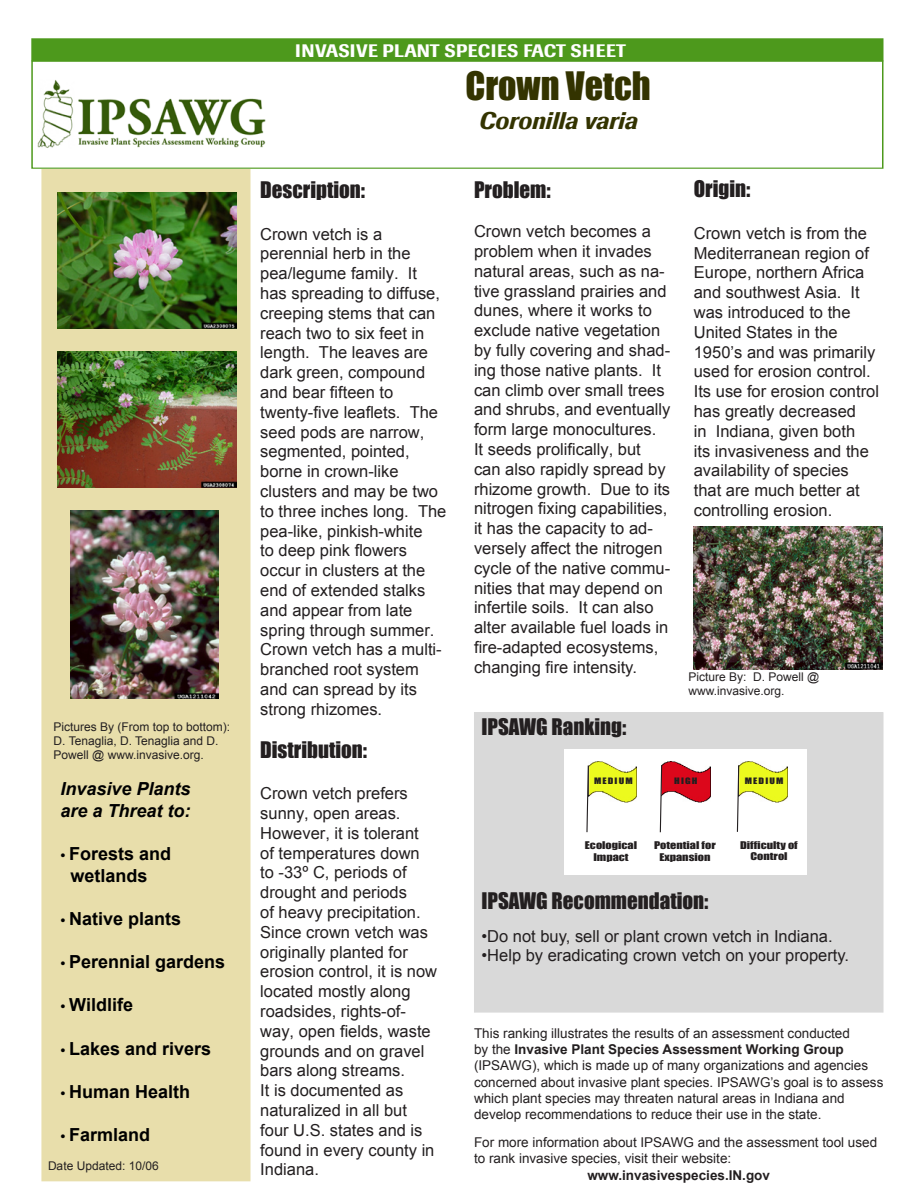
<style>
.page{position:relative;width:918px;height:1188px;background:#fff}
.page>*{position:absolute;margin:0;border:0;box-sizing:border-box;transform-origin:0 0}
.t1{font:36px "Impact";color:#330}
.t2{font:italic 500 24px "Imago";color:#330}
.t3{font:21px "Impact";color:#231f20}
.t4{font:700 18px "Arial";color:#000}
.t5{font:500 18px "Imago";letter-spacing:.02em;color:#fff}
.t6{font:italic 700 18px "Arial";color:#000}
.t7{font:16.5px/19.8px "Arial";color:#231f20}
.heading_1{font:13.5px/16.2px "Arial";color:#231f20}
.heading_1-2{font:700 13.5px "Arial";color:#231f20}
.t8{font:12px/14.4px "Arial";color:#231f20}
.t9{font:9.75px/11.7px "Impact";color:#231f20;text-align:center;scale:1.25 1}
.t10{font:8.1px "Impact";letter-spacing:.11em;color:#231f20;scale:1.25 1}
.s1{font-family:"Myriad Pro";font-weight:400}
.s2{font-weight:700}
</style>
<div class="page">
<div style="left:42px;top:73px;width:208px;height:1108px;background:#e8deab"></div>
<div style="left:41px;top:72px;width:209px;height:1109px;border:2px solid #e8deab"></div>
<div style="left:32px;top:61px;width:851px;height:107px;background:#fff"></div>
<div style="left:31px;top:60px;width:852px;height:109px;border:1px solid #4d991c"></div>
<div style="left:32px;top:39px;width:851px;height:22px;background:#4d991c"></div>
<div style="left:31px;top:38px;width:852px;height:23px;border:1px solid #4d991c"></div>
<img style="left:37px;top:80px;width:229px;height:68px">
<div style="left:475px;top:713px;width:408px;height:299px;background:#d9d9d9"></div>
<div style="left:564px;top:749px;width:243px;height:126px;background:#fff"></div>
<img style="left:589px;top:761px;width:48px;height:41px">
<svg style="left:586px;top:765px;width:3px;height:68px"></svg>
<img style="left:739px;top:761px;width:49px;height:41px">
<svg style="left:737px;top:765px;width:3px;height:67px"></svg>
<img style="left:662px;top:761px;width:48px;height:42px">
<svg style="left:660px;top:765px;width:2px;height:68px"></svg>
<img style="left:694px;top:527px;width:189px;height:142px">
<img style="left:71px;top:510px;width:147px;height:189px">
<img style="left:57px;top:192px;width:179px;height:136px">
<img style="left:58px;top:351px;width:178px;height:136px">
<p class="t8" style="left:54px;top:719px;width:178px">Pictures By (From top to bottom):<br>D. Tenaglia, D. Tenaglia and D.<br>Powell @ www.invasive.org.</p>
<p class="t6" style="left:60px;top:777px;width:132px">Invasive Plants</p>
<p class="t6" style="left:60px;top:799px;width:132px">are a Threat to:</p>
<p class="t4" style="left:60px;top:842px;width:112px"><span class="s1">•</span> Forests and</p>
<p class="t4" style="left:70px;top:864px;width:79px">wetlands</p>
<p class="t4" style="left:60px;top:907px;width:122px"><span class="s1">•</span> Native plants</p>
<p class="t4" style="left:60px;top:950px;width:166px"><span class="s1">•</span> Perennial gardens</p>
<p class="t4" style="left:60px;top:993px;width:74px"><span class="s1">•</span> Wildlife</p>
<p class="t4" style="left:60px;top:1036px;width:152px"><span class="s1">•</span> Lakes and rivers</p>
<p class="t4" style="left:60px;top:1080px;width:131px"><span class="s1">•</span> Human Health</p>
<p class="t4" style="left:60px;top:1123px;width:91px"><span class="s1">•</span> Farmland</p>
<p class="t8" style="left:48px;top:1159px;width:112px">Date Updated: 10/06</p>
<p class="t5" style="left:295px;top:40px;width:332px">INVASIVE PLANT SPECIES FACT SHEET</p>
<p class="t3" style="left:260px;top:174px;width:106px">Description:</p>
<p class="t7" style="left:260px;top:224px;width:188px">Crown vetch is a perennial herb in the pea/legume family. It has spreading to diffuse, creeping stems that can reach two to six feet in length. The leaves are dark green, compound and bear fifteen to twenty-five leaflets. The seed pods are narrow, segmented, pointed, borne in crown-like clusters and may be two to three inches long. The pea-like, pinkish-white<br>to deep pink flowers occur in clusters at the end of extended stalks and appear from late spring through summer.<br>Crown vetch has a multi&shy;branched root system and can spread by its strong rhizomes.</p>
<p class="t3" style="left:260px;top:733px;width:108px">Distribution:</p>
<p class="t7" style="left:260px;top:784px;width:178px">Crown vetch prefers sunny, open areas.<br>However, it is tolerant<br>of temperatures down to -33º C, periods of drought and periods<br>of heavy precipitation.<br>Since crown vetch was originally planted for erosion control, it is now located mostly along roadsides, rights-of&shy;way, open fields, waste grounds and on gravel bars along streams.<br>It is documented as naturalized in all but four U.S. states and is found in every county in<br>Indiana.</p>
<p class="t1" style="left:465px;top:58px;width:187px">Crown Vetch</p>
<p class="t2" style="left:479px;top:107px;width:160px">Coronilla varia</p>
<p class="t3" style="left:474px;top:173px;width:78px">Problem:</p>
<p class="t7" style="left:474px;top:222px;width:198px">Crown vetch becomes a problem when it invades natural areas, such as na&shy;tive grassland prairies and dunes, where it works to exclude native vegetation by fully covering and shad&shy;ing those native plants. It can climb over small trees and shrubs, and eventually form large monocultures.<br>It seeds prolifically, but can also rapidly spread by rhizome growth. Due to its nitrogen fixing capabilities, it has the capacity to ad&shy;versely affect the nitrogen cycle of the native commu&shy;nities that may depend on infertile soils. It can also alter available fuel loads in fire-adapted ecosystems, changing fire intensity.</p>
<p class="t3" style="left:482px;top:710px;width:146px">IPSAWG Ranking:</p>
<p class="t3" style="left:694px;top:173px;width:58px">Origin:</p>
<p class="t7" style="left:694px;top:223px;width:187px">Crown vetch is from the<br>Mediterranean region of<br>Europe, northern Africa and southwest Asia. It was introduced to the<br>United States in the<br>1950’s and was primarily used for erosion control.<br>Its use for erosion control has greatly decreased<br>in Indiana, given both<br>its invasiveness and the availability of species that are much better at controlling erosion.</p>
<p class="t8" style="left:688px;top:670px;width:132px">Picture By: D. Powell @ www.invasive.org.</p>
<p class="t10" style="left:594px;top:774px;width:32px">MEDIUM</p>
<p class="t10" style="left:674px;top:774px;width:20px">HIGH</p>
<p class="t10" style="left:745px;top:774px;width:32px">MEDIUM</p>
<p class="t9" style="left:585px;top:839px;width:43px">Ecological</p>
<p class="t9" style="left:593px;top:851px;width:30px">Impact</p>
<p class="t9" style="left:654px;top:840px;width:51px">Potential for<br>Expansion</p>
<p class="t9" style="left:740px;top:839px;width:48px">Difficulty of<br>Control</p>
<p class="t3" style="left:482px;top:884px;width:228px">IPSAWG Recommendation:</p>
<p class="t7" style="left:482px;top:926px;width:353px">•Do not buy, sell or plant crown vetch in Indiana.</p>
<p class="t7" style="left:482px;top:946px;width:369px">•Help by eradicating crown vetch on your property.</p>
<p class="heading_1" style="left:474px;top:1025px;width:411px">This ranking illustrates the results of an assessment conducted<br>by the <span class="s2">Invasive Plant Species Assessment Working Group </span>(IPSAWG), which is made up of many organizations and agencies concerned about invasive plant species. IPSAWG’s goal is to assess which plant species may threaten natural areas in Indiana and develop recommendations to reduce their use in the state.</p>
<p class="heading_1" style="left:474px;top:1134px;width:405px">For more information about IPSAWG and the assessment tool used to rank invasive species, visit their website:</p>
<p class="heading_1-2" style="left:587px;top:1166px;width:184px">www.invasivespecies.IN.gov</p>
</div>
